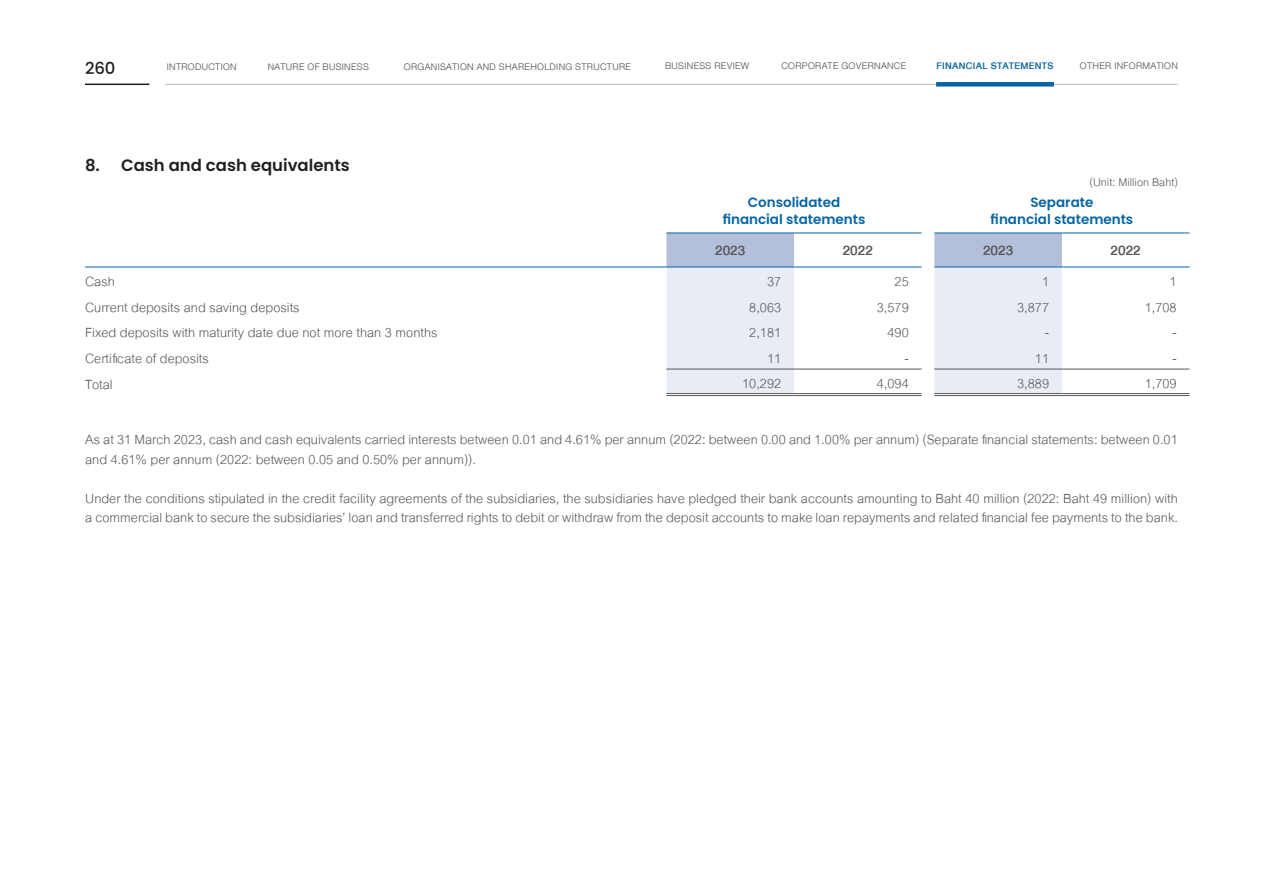
<style>
.page{position:relative;width:1263px;height:893px;background:#fff}
.page>*{position:absolute;margin:0;border:0;box-sizing:border-box;transform-origin:0 0}
.t1{font:19.5px/19.5px "UPC Cordia";color:#57585a}
.t2{font:500 19.5px "DB Helvethaica X";color:#57585a}
.t3{font:600 16.5px "Poppins";color:#221f1f}
.t4{font:16.5px "UPC Cordia";color:#57585a}
.t5{font:500 16.5px "Poppins";color:#221f1f}
.t6{font:13.5px "DB Helvethaica X 45 Li";letter-spacing:.025em;color:#57585a}
.t7{font:600 13.5px/16.5px "Poppins";color:#0564a3;text-align:center}
.t8{font:500 13.5px "DB Helvethaica X";letter-spacing:.025em;color:#0564a3}
</style>
<div class="page">
<svg style="left:666px;top:234px;width:396px;height:33px"></svg>
<svg style="left:666px;top:268px;width:396px;height:125px;fill:#eaecf5"></svg>
<hr style="left:794px;top:369px;width:128px;height:1px;background:#57585a">
<hr style="left:666px;top:369px;width:128px;height:1px;background:#57585a">
<hr style="left:666px;top:233px;width:128px;height:1px;background:#0564a3">
<hr style="left:794px;top:233px;width:128px;height:1px;background:#0564a3">
<hr style="left:934px;top:233px;width:128px;height:1px;background:#0564a3">
<hr style="left:1062px;top:233px;width:127px;height:1px;background:#0564a3">
<hr style="left:666px;top:393px;width:128px;height:1px;background:#57585a">
<hr style="left:666px;top:395px;width:128px;height:1px;background:#57585a">
<hr style="left:794px;top:393px;width:128px;height:1px;background:#57585a">
<hr style="left:794px;top:395px;width:128px;height:1px;background:#57585a">
<hr style="left:934px;top:393px;width:128px;height:1px;background:#57585a">
<hr style="left:934px;top:395px;width:128px;height:1px;background:#57585a">
<hr style="left:1062px;top:393px;width:127px;height:1px;background:#57585a">
<hr style="left:1062px;top:395px;width:127px;height:1px;background:#57585a">
<hr style="left:934px;top:369px;width:128px;height:1px;background:#57585a">
<hr style="left:1062px;top:369px;width:127px;height:1px;background:#57585a">
<hr style="left:85px;top:267px;width:581px;height:1px;background:#0564a3">
<hr style="left:666px;top:267px;width:128px;height:1px;background:#0564a3">
<hr style="left:794px;top:267px;width:128px;height:1px;background:#0564a3">
<hr style="left:934px;top:267px;width:128px;height:1px;background:#0564a3">
<hr style="left:1062px;top:267px;width:127px;height:1px;background:#0564a3">
<hr style="left:165px;top:84px;width:1013px;height:1px;background:#bbbdbf">
<hr style="left:85px;top:84px;width:64px;height:1px;background:#221f1f">
<div style="left:936px;top:82px;width:118px;height:5px;background:#0564a3"></div>
<p class="t5" style="left:85px;top:61px;width:32px">260</p>
<p class="t6" style="left:167px;top:57px;width:72px">INTRODUCTION</p>
<p class="t6" style="left:268px;top:57px;width:103px">NATURE OF BUSINESS</p>
<p class="t6" style="left:404px;top:57px;width:228px">ORGANISATION AND SHAREHOLDING STRUCTURE</p>
<p class="t6" style="left:665px;top:57px;width:86px">BUSINESS REVIEW</p>
<p class="t6" style="left:781px;top:57px;width:126px">CORPORATE GOVERNANCE</p>
<p class="t8" style="left:936px;top:57px;width:119px">FINANCIAL STATEMENTS</p>
<p class="t6" style="left:1080px;top:57px;width:99px">OTHER INFORMATION</p>
<p class="t3" style="left:85px;top:155px;width:266px">8. Cash and cash equivalents</p>
<p class="t4" style="left:1089px;top:171px;width:90px">(Unit: Million Baht)</p>
<p class="t7" style="left:723px;top:195px;width:144px">Consolidated financial statements</p>
<p class="t7" style="left:990px;top:195px;width:144px">Separate<br>financial statements</p>
<p class="t2" style="left:715px;top:237px;width:32px">2023</p>
<p class="t2" style="left:843px;top:237px;width:32px">2022</p>
<p class="t2" style="left:983px;top:237px;width:32px">2023</p>
<p class="t2" style="left:1111px;top:237px;width:32px">2022</p>
<p class="t1" style="left:85px;top:270px;width:31px">Cash</p>
<p class="t1" style="left:767px;top:271px;width:16px">37</p>
<p class="t1" style="left:895px;top:271px;width:16px">25</p>
<p class="t1" style="left:1042px;top:271px;width:9px">1</p>
<p class="t1" style="left:1170px;top:271px;width:9px">1</p>
<p class="t1" style="left:85px;top:295px;width:216px">Current deposits and saving deposits</p>
<p class="t1" style="left:749px;top:297px;width:34px">8,063</p>
<p class="t1" style="left:877px;top:297px;width:34px">3,579</p>
<p class="t1" style="left:1017px;top:297px;width:34px">3,877</p>
<p class="t1" style="left:1145px;top:297px;width:34px">1,708</p>
<p class="t1" style="left:85px;top:323px;width:354px">Fixed deposits with maturity date due not more than 3 months</p>
<p class="t1" style="left:749px;top:323px;width:34px">2,181</p>
<p class="t1" style="left:887px;top:323px;width:23px">490</p>
<p class="t1" style="left:1045px;top:323px;width:6px">-</p>
<p class="t1" style="left:1172px;top:323px;width:6px">-</p>
<p class="t1" style="left:85px;top:348px;width:125px">Certificate of deposits</p>
<p class="t1" style="left:767px;top:348px;width:16px">11</p>
<p class="t1" style="left:905px;top:348px;width:6px">-</p>
<p class="t1" style="left:1035px;top:348px;width:16px">11</p>
<p class="t1" style="left:1172px;top:348px;width:6px">-</p>
<p class="t1" style="left:85px;top:372px;width:29px">Total</p>
<p class="t1" style="left:742px;top:373px;width:41px">10,292</p>
<p class="t1" style="left:877px;top:373px;width:34px">4,094</p>
<p class="t1" style="left:1017px;top:373px;width:34px">3,889</p>
<p class="t1" style="left:1145px;top:373px;width:34px">1,709</p>
<p class="t1" style="left:85px;top:429px;width:1094px">As at 31 March 2023, cash and cash equivalents carried interests between 0.01 and 4.61% per annum (2022: between 0.00 and 1.00% per annum) (Separate financial statements: between 0.01 and 4.61% per annum (2022: between 0.05 and 0.50% per annum)).</p>
<p class="t1" style="left:85px;top:488px;width:1094px">Under the conditions stipulated in the credit facility agreements of the subsidiaries, the subsidiaries have pledged their bank accounts amounting to Baht 40 million (2022: Baht 49 million) with a commercial bank to secure the subsidiaries’ loan and transferred rights to debit or withdraw from the deposit accounts to make loan repayments and related financial fee payments to the bank.</p>
</div>
